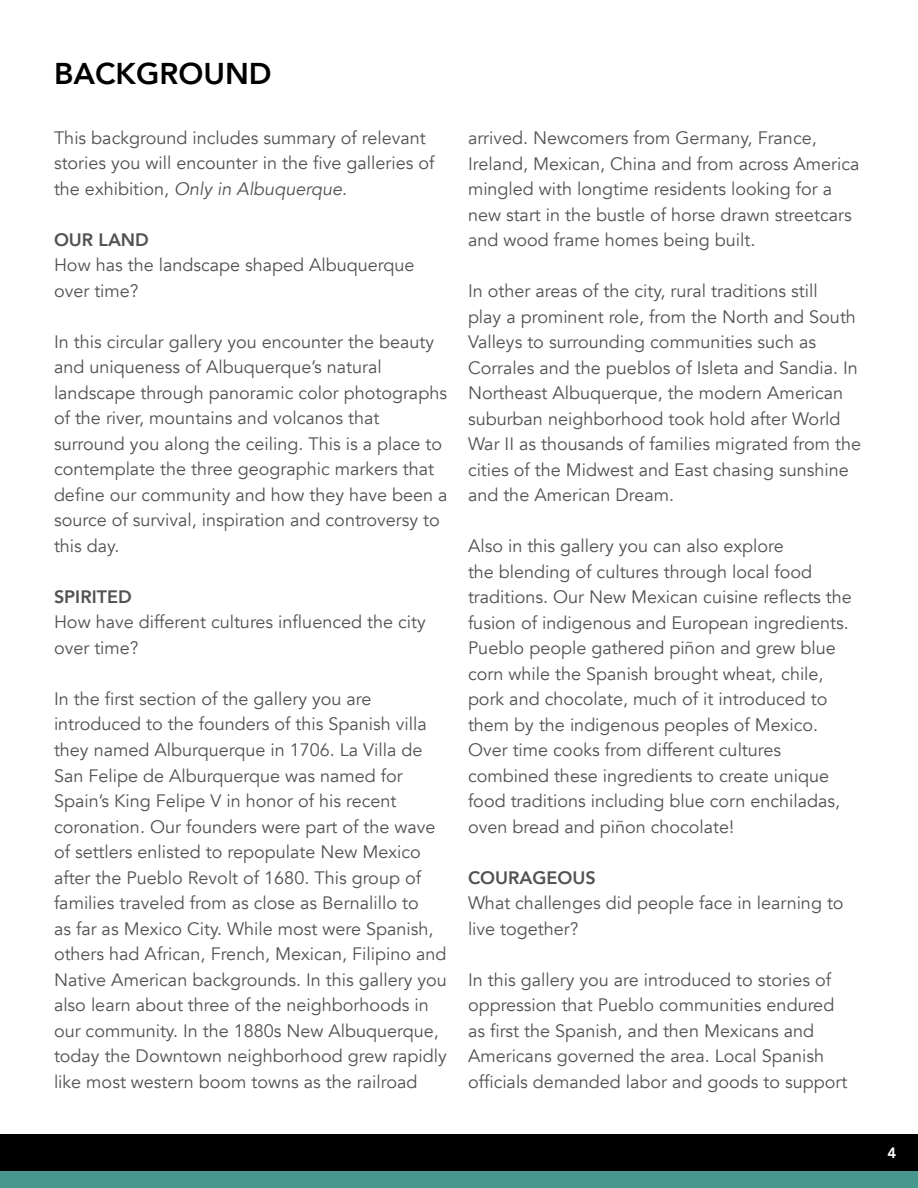
<style>
.page{position:relative;width:918px;height:1188px;background:#fff}
.page>*{position:absolute;margin:0;border:0;box-sizing:border-box;transform-origin:0 0}
.t1{font:800 30px "Avenir";color:#000}
.t2{font:18px/25.5px "Avenir";color:#525253}
.t3{font:800 18px "Avenir";color:#525253}
.t4{font:800 15px "Avenir";color:#fff}
.s1{font-style:italic}
</style>
<div class="page">
<div style="left:0;top:1171px;width:918px;height:17px;background:#46978e"></div>
<div style="left:0;top:1134px;width:918px;height:37px;background:#000"></div>
<h1 class="t1" style="left:54px;top:50px;width:219px">BACKGROUND</h1>
<p class="t2" style="left:54px;top:125px;width:382px">This background includes summary of relevant stories you will encounter in the five galleries of the exhibition, <span class="s1">Only in Albuquerque</span>.</p>
<p class="t3" style="left:54px;top:226px;width:96px">OUR LAND</p>
<p class="t2" style="left:54px;top:253px;width:362px">How has the landscape shaped Albuquerque over time?</p>
<p class="t2" style="left:54px;top:329px;width:395px">In this circular gallery you encounter the beauty and uniqueness of Albuquerque’s natural landscape through panoramic color photographs of the river, mountains and volcanos that surround you along the ceiling. This is a place to contemplate the three geographic markers that define our community and how they have been a source of survival, inspiration and controversy to this day.</p>
<p class="t3" style="left:54px;top:583px;width:79px">SPIRITED</p>
<p class="t2" style="left:54px;top:610px;width:373px">How have different cultures influenced the city over time?</p>
<p class="t2" style="left:54px;top:686px;width:394px">In the first section of the gallery you are introduced to the founders of this Spanish villa they named Alburquerque in 1706. La Villa de San Felipe de Alburquerque was named for Spain’s King Felipe V in honor of his recent coronation. Our founders were part of the wave of settlers enlisted to repopulate New Mexico after the Pueblo Revolt of 1680. This group of families traveled from as close as Bernalillo to<br>as far as Mexico City. While most were Spanish, others had African, French, Mexican, Filipino and Native American backgrounds. In this gallery you also learn about three of the neighborhoods in our community. In the 1880s New Albuquerque, today the Downtown neighborhood grew rapidly like most western boom towns as the railroad</p>
<p class="t2" style="left:468px;top:125px;width:393px">arrived. Newcomers from Germany, France, Ireland, Mexican, China and from across America mingled with longtime residents looking for a new start in the bustle of horse drawn streetcars and wood frame homes being built.</p>
<p class="t2" style="left:468px;top:278px;width:395px">In other areas of the city, rural traditions still<br>play a prominent role, from the North and South Valleys to surrounding communities such as Corrales and the pueblos of Isleta and Sandia. In Northeast Albuquerque, the modern American suburban neighborhood took hold after World War II as thousands of families migrated from the cities of the Midwest and East chasing sunshine and the American Dream.</p>
<p class="t2" style="left:468px;top:534px;width:385px">Also in this gallery you can also explore<br>the blending of cultures through local food traditions. Our New Mexican cuisine reflects the fusion of indigenous and European ingredients.<br>Pueblo people gathered piñon and grew blue corn while the Spanish brought wheat, chile, pork and chocolate, much of it introduced to them by the indigenous peoples of Mexico.<br>Over time cooks from different cultures combined these ingredients to create unique food traditions including blue corn enchiladas, oven bread and piñon chocolate!</p>
<p class="t3" style="left:468px;top:863px;width:129px">COURAGEOUS</p>
<p class="t2" style="left:468px;top:891px;width:377px">What challenges did people face in learning to live together?</p>
<p class="t2" style="left:468px;top:967px;width:381px">In this gallery you are introduced to stories of oppression that Pueblo communities endured as first the Spanish, and then Mexicans and Americans governed the area. Local Spanish officials demanded labor and goods to support</p>
<p class="t4" style="left:888px;top:1141px;width:10px">4</p>
</div>
